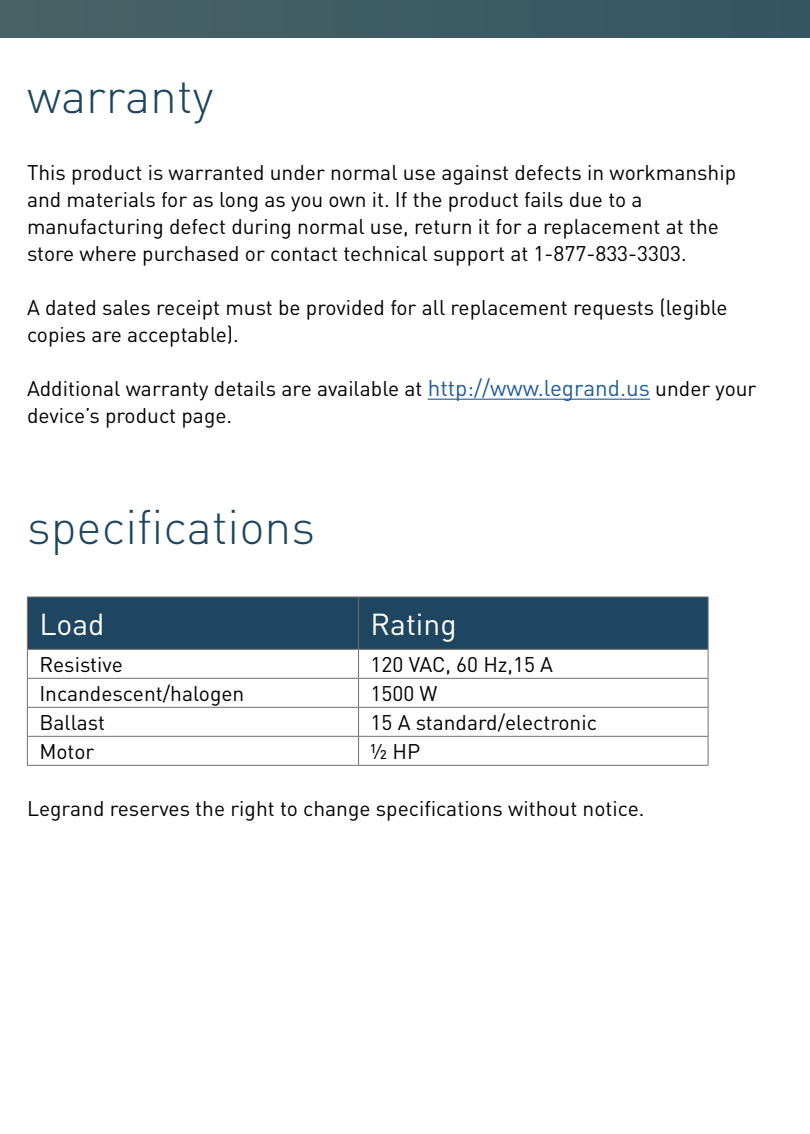
<style>
.page{position:relative;width:810px;height:1134px;background:#fff}
.page>*{position:absolute;margin:0;border:0;box-sizing:border-box;transform-origin:0 0}
.t1{font:300 48px "DIN Pro";color:#1e4660}
.t2{font:30px "DIN Pro";color:#fff}
.t3{font:21px/27px "DIN Pro";color:#000}
.s1{font-size:22.5px;color:#215e9e}
</style>
<div class="page">
<hr style="left:428px;top:399px;width:222px;height:1px;background:#215e9e">
<svg style="left:27px;top:597px;width:682px;height:168px"></svg>
<hr style="left:27px;top:765px;width:332px;height:1px;background:#746e6e">
<hr style="left:359px;top:765px;width:349px;height:1px;background:#746e6e">
<hr style="left:27px;top:596px;width:332px;height:1px;background:#746e6e">
<hr style="left:27px;top:597px;width:1px;height:52px;background:#746e6e">
<hr style="left:359px;top:596px;width:349px;height:1px;background:#746e6e">
<hr style="left:358px;top:597px;width:1px;height:52px;background:#746e6e">
<hr style="left:708px;top:597px;width:1px;height:52px;background:#746e6e">
<div style="left:0;top:0;width:810px;height:38px;background:#3f5c64"></div>
<h1 class="t1" style="left:27px;top:63px;width:188px">warranty</h1>
<p class="t3" style="left:27px;top:158px;width:711px">This product is warranted under normal use against defects in workmanship and materials for as long as you own it. If the product fails due to a manufacturing defect during normal use, return it for a replacement at the store where purchased or contact technical support at 1-877-833-3303.</p>
<p class="t3" style="left:27px;top:293px;width:702px">A dated sales receipt must be provided for all replacement requests (legible copies are acceptable).</p>
<p class="t3" style="left:27px;top:374px;width:731px">Additional warranty details are available at <span class="s1">http://www.legrand.us</span> under your device’s product page.</p>
<h1 class="t1" style="left:27px;top:494px;width:290px">specifications</h1>
<h2 class="t2" style="left:39px;top:603px;width:67px">Load</h2>
<h2 class="t2" style="left:371px;top:603px;width:88px">Rating</h2>
<p class="t3" style="left:39px;top:650px;width:85px">Resistive</p>
<p class="t3" style="left:371px;top:650px;width:184px">120 VAC, 60 Hz,15 A</p>
<p class="t3" style="left:39px;top:679px;width:207px">Incandescent/halogen</p>
<p class="t3" style="left:371px;top:679px;width:69px">1500 W</p>
<p class="t3" style="left:39px;top:708px;width:67px">Ballast</p>
<p class="t3" style="left:371px;top:708px;width:228px">15 A standard/electronic</p>
<p class="t3" style="left:39px;top:737px;width:57px">Motor</p>
<p class="t3" style="left:371px;top:737px;width:51px">1/2 HP</p>
<p class="t3" style="left:27px;top:794px;width:619px">Legrand reserves the right to change specifications without notice.</p>
</div>
